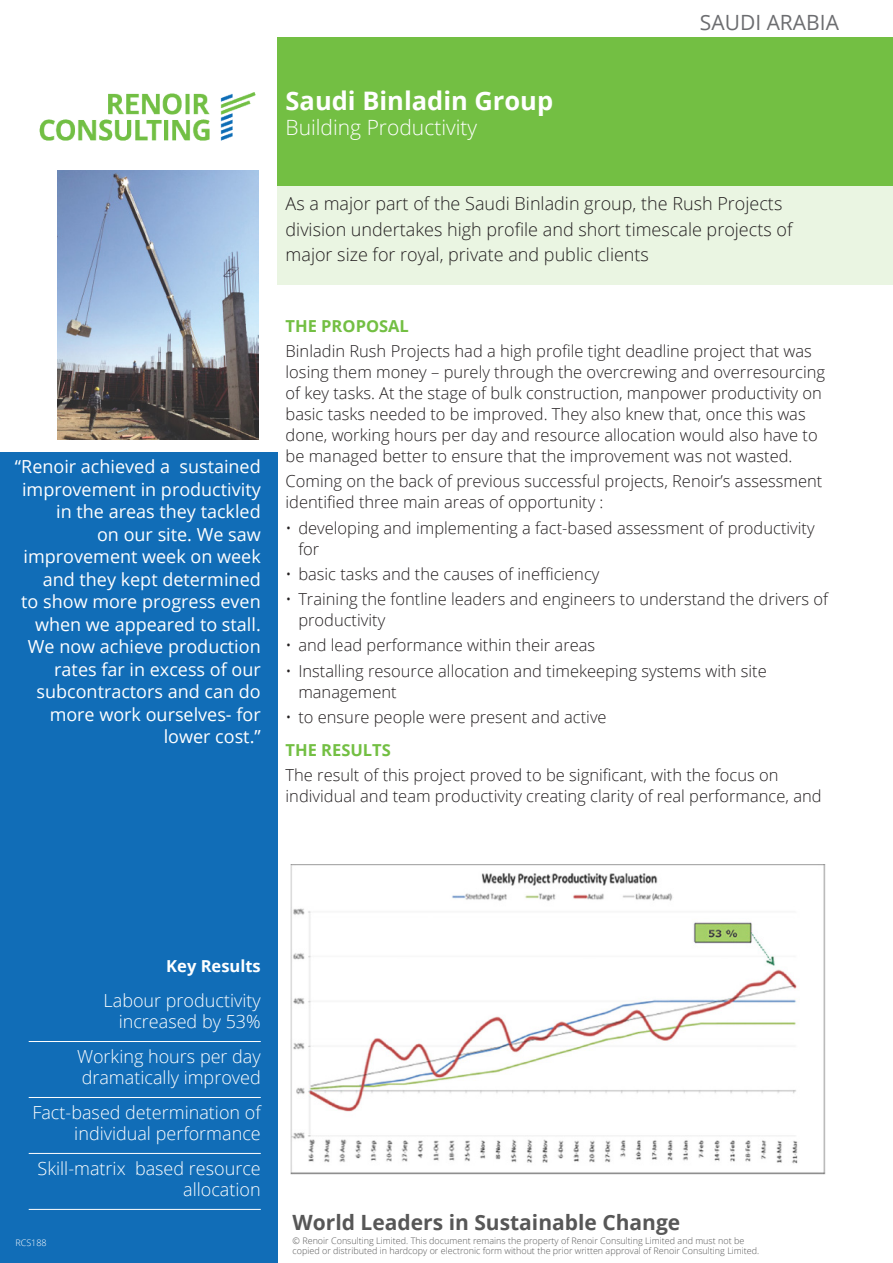
<style>
.page{position:relative;width:893px;height:1263px;background:#fff}
.page>*{position:absolute;margin:0;border:0;box-sizing:border-box;transform-origin:0 0}
.Main_Title{font:700 25.5px "Open Sans";color:#fff}
.t1{font:700 21px "Open Sans";color:#575757}
.Tagline{font:300 21px "Open Sans";color:#fff}
.t2{font:21px "Open Sans";color:#6c6d70}
.Testimonial{font:18px/22.5px "Open Sans";color:#fff;text-align:right}
.Key_Results_underlin{font:300 18px/21.6px "Open Sans";color:#fff;text-align:right}
.Main_Para{font:300 18px "Open Sans";color:#231f20}
.General_Para{font:300 16.5px/21px "Open Sans";color:#231f20}
.Section_Titles{font:700 16.5px "Open Sans";color:#73bf43}
.Key_Results{font:700 16.5px "Open Sans";color:#fff}
.t3{font:300 9px/10.5px "Open Sans";color:#575757}
.t4{font:300 9px "Open Sans";color:#fff}
</style>
<div class="page">
<div style="left:277px;top:37px;width:615px;height:149px;background:#73bf43"></div>
<img style="left:39px;top:93px;width:216px;height:47px">
<div style="left:0;top:453px;width:277px;height:810px;background:#116db7"></div>
<hr style="left:29px;top:1041px;width:232px;height:1px;background:#fff">
<hr style="left:29px;top:1097px;width:232px;height:1px;background:#fff">
<hr style="left:29px;top:1153px;width:232px;height:1px;background:#fff">
<hr style="left:29px;top:1209px;width:232px;height:1px;background:#fff">
<div style="left:277px;top:186px;width:615px;height:99px;background:#eaf5e2"></div>
<img style="left:57px;top:170px;width:202px;height:269px">
<img style="left:290px;top:865px;width:536px;height:309px">
<p class="Testimonial" style="left:15px;top:455px;width:247px">“Renoir achieved a sustained improvement in productivity in the areas they tackled<br>on our site. We saw improvement week on week and they kept determined<br>to show more progress even when we appeared to stall.<br>We now achieve production rates far in excess of our subcontractors and can do more work ourselves- for lower cost.”</p>
<p class="Main_Title" style="left:286px;top:83px;width:269px">Saudi Binladin Group</p>
<p class="Tagline" style="left:286px;top:113px;width:193px">Building Productivity</p>
<p class="t2" style="left:700px;top:8px;width:141px">SAUDI ARABIA</p>
<p class="Main_Para" style="left:286px;top:192px;width:498px">As a major part of the Saudi Binladin group, the Rush Projects</p>
<p class="Main_Para" style="left:286px;top:217px;width:508px">division undertakes high profile and short timescale projects of</p>
<p class="Main_Para" style="left:286px;top:242px;width:365px">major size for royal, private and public clients</p>
<p class="Section_Titles" style="left:286px;top:314px;width:125px">THE PROPOSAL</p>
<p class="General_Para" style="left:286px;top:340px;width:541px">Binladin Rush Projects had a high profile tight deadline project that was losing them money – purely through the overcrewing and overresourcing of key tasks. At the stage of bulk construction, manpower productivity on basic tasks needed to be improved. They also knew that, once this was done, working hours per day and resource allocation would also have to be managed better to ensure that the improvement was not wasted.</p>
<p class="General_Para" style="left:286px;top:470px;width:538px">Coming on the back of previous successful projects, Renoir’s assessment identified three main areas of opportunity :</p>
<p class="General_Para" style="left:298px;top:517px;width:518px;text-indent:-13px">• developing and implementing a fact-based assessment of productivity for</p>
<p class="General_Para" style="left:286px;top:563px;width:315px">• basic tasks and the causes of inefficiency</p>
<p class="General_Para" style="left:298px;top:588px;width:531px;text-indent:-13px">• Training the fontline leaders and engineers to understand the drivers of productivity</p>
<p class="General_Para" style="left:286px;top:634px;width:311px">• and lead performance within their areas</p>
<p class="General_Para" style="left:298px;top:660px;width:470px;text-indent:-13px">• Installing resource allocation and timekeeping systems with site management</p>
<p class="General_Para" style="left:286px;top:706px;width:323px">• to ensure people were present and active</p>
<p class="Section_Titles" style="left:286px;top:738px;width:107px">THE RESULTS</p>
<p class="General_Para" style="left:286px;top:764px;width:538px">The result of this project proved to be significant, with the focus on individual and team productivity creating clarity of real performance, and</p>
<p class="Key_Results" style="left:166px;top:955px;width:96px">Key Results</p>
<p class="Key_Results_underlin" style="left:104px;top:989px;width:159px">Labour productivity increased by 53%</p>
<p class="Key_Results_underlin" style="left:77px;top:1045px;width:185px;text-align:left">Working hours per day dramatically improved</p>
<p class="Key_Results_underlin" style="left:32px;top:1101px;width:230px">Fact-based determination of individual performance</p>
<p class="Key_Results_underlin" style="left:38px;top:1157px;width:225px">Skill-matrix based resource allocation</p>
<p class="t4" style="left:15px;top:1237px;width:33px">RCS188</p>
<p class="t1" style="left:293px;top:1208px;width:389px">World Leaders in Sustainable Change</p>
<p class="t3" style="left:293px;top:1235px;width:468px">© Renoir Consulting Limited. This document remains the property of Renoir Consulting Limited and must not be copied or distributed in hardcopy or electronic form without the prior written approval of Renoir Consulting Limited.</p>
</div>
